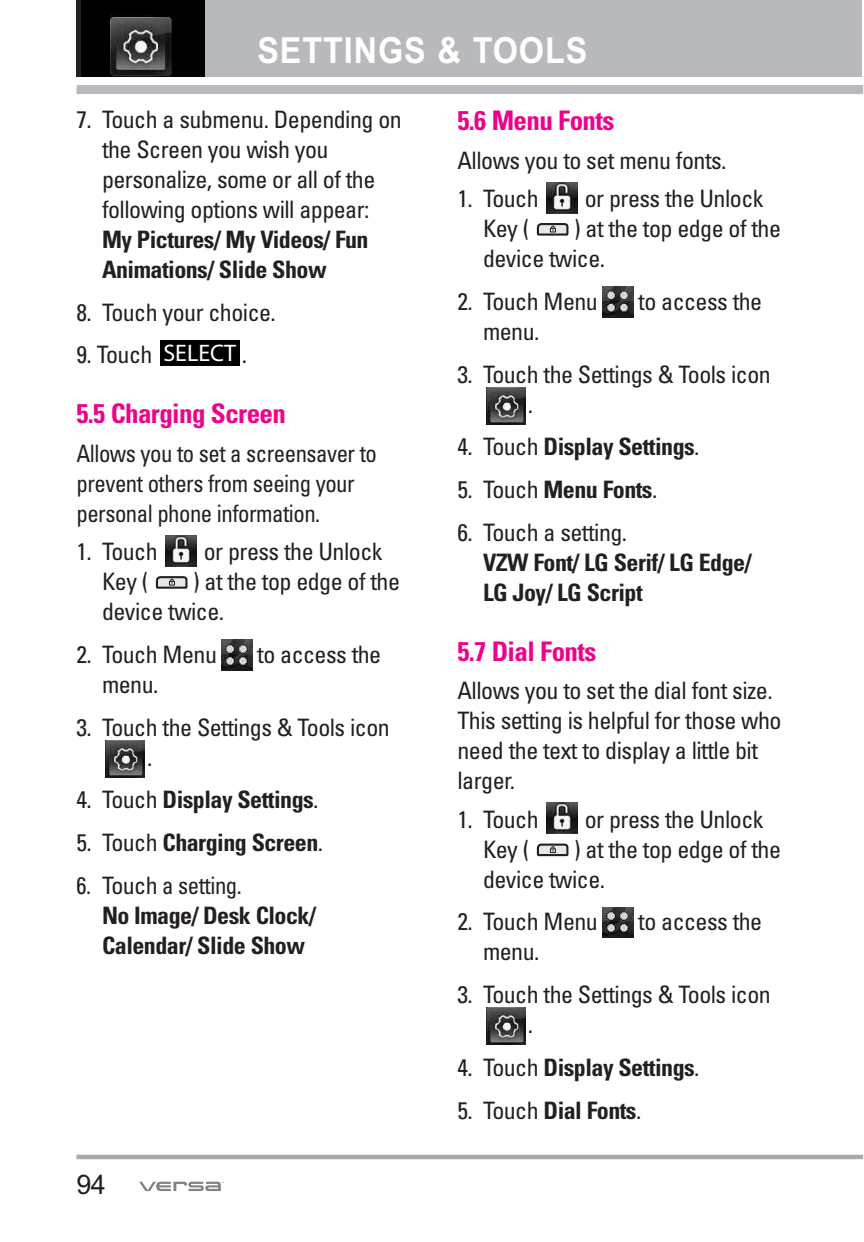
<style>
.page{position:relative;width:864px;height:1242px;background:#fff}
.page>*{position:absolute;margin:0;border:0;box-sizing:border-box;transform-origin:0 0}
.t1{font:700 36px "Arial";letter-spacing:.03em;color:#fff;scale:.9 1}
.t2{font:700 condensed 27px "Univers";letter-spacing:-.02em;color:#ed028c}
.t3{font:27px "Arial";color:#231f20}
.t4{font:condensed 24px/30px "Univers";letter-spacing:-.02em;color:#231f20}
.t5{font:700 condensed 24px/30px "Univers";letter-spacing:-.02em;color:#231f20}
.t6{font:condensed 24px/30px "Univers";letter-spacing:-.02em;color:#231f20;scale:.95 1}
.t7{font:24px "Myriad";color:#fff}
.s1{font-family:"Univers";font-stretch:condensed;color:#231f20}
.s2{font-weight:400}
</style>
<div class="page">
<hr style="left:77px;top:1155px;width:786px;height:4px;background:#a8a9ad">
<div style="left:77px;top:85px;width:786px;height:9px;background:#b8b9bc"></div>
<div style="left:96px;top:0;width:766px;height:77px;background:#b8b9bc"></div>
<svg style="left:139px;top:1182px;width:85px;height:9px"></svg>
<div style="left:77px;top:0;width:127px;height:77px;background:#231f20"></div>
<img style="left:81px;top:0;width:123px;height:77px">
<img style="left:486px;top:1008px;width:40px;height:37px">
<img style="left:603px;top:907px;width:30px;height:31px">
<svg style="left:536px;top:843px;width:33px;height:14px"></svg>
<img style="left:547px;top:803px;width:30px;height:31px">
<img style="left:486px;top:387px;width:40px;height:37px">
<img style="left:603px;top:286px;width:30px;height:31px">
<svg style="left:536px;top:223px;width:33px;height:13px"></svg>
<img style="left:547px;top:182px;width:30px;height:31px">
<img style="left:105px;top:740px;width:40px;height:37px">
<img style="left:222px;top:640px;width:30px;height:30px">
<svg style="left:155px;top:576px;width:33px;height:13px"></svg>
<img style="left:166px;top:536px;width:30px;height:30px">
<div style="left:160px;top:340px;width:79px;height:26px;background:#000"></div>
<h1 class="t1" style="left:257px;top:30px;width:368px">SETTINGS &amp; TOOLS</h1>
<p class="t4" style="left:102px;top:106px;width:301px;text-indent:-26px">7. Touch a submenu. Depending on the Screen you wish you personalize, some or all of the following options will appear:</p>
<p class="t5" style="left:102px;top:226px;width:268px">My Pictures/ My Videos/ Fun<br>Animations/ Slide Show</p>
<p class="t4" style="left:77px;top:299px;width:201px">8. Touch your choice.</p>
<p class="t4" style="left:77px;top:342px;width:77px">9. Touch</p>
<p class="t7" style="left:163px;top:344px;width:85px">SELECT <span class="s1">.</span></p>
<p class="t2" style="left:77px;top:404px;width:211px">5.5 Charging Screen</p>
<p class="t6" style="left:77px;top:440px;width:318px">Allows you to set a screensaver to prevent others from seeing your personal phone information.</p>
<p class="t4" style="left:77px;top:539px;width:83px">1. Touch</p>
<p class="t4" style="left:204px;top:539px;width:180px">or press the Unlock</p>
<p class="t4" style="left:102px;top:569px;width:48px">Key (</p>
<p class="t4" style="left:102px;top:569px;width:300px;text-indent:91px">) at the top edge of the device twice.</p>
<p class="t4" style="left:77px;top:641px;width:142px">2. Touch Menu</p>
<p class="t4" style="left:257px;top:641px;width:126px">to access the</p>
<p class="t4" style="left:102px;top:671px;width:58px">menu.</p>
<p class="t4" style="left:147px;top:714px;width:244px;text-indent:-70px">3. Touch the Settings &amp; Tools icon .</p>
<p class="t5" style="left:77px;top:787px;width:243px"><span class="s2">4. Touch</span> Display Settings<span class="s2">.</span></p>
<p class="t5" style="left:77px;top:830px;width:248px"><span class="s2">5. Touch</span> Charging Screen<span class="s2">.</span></p>
<p class="t6" style="left:77px;top:872px;width:176px">6. Touch a setting.</p>
<p class="t5" style="left:102px;top:902px;width:215px">No Image/ Desk Clock/<br>Calendar/ Slide Show</p>
<p class="t3" style="left:77px;top:1169px;width:31px">94</p>
<p class="t2" style="left:458px;top:111px;width:158px">5.6 Menu Fonts</p>
<p class="t4" style="left:458px;top:147px;width:271px">Allows you to set menu fonts.</p>
<p class="t4" style="left:458px;top:185px;width:83px">1. Touch</p>
<p class="t4" style="left:585px;top:185px;width:180px">or press the Unlock</p>
<p class="t4" style="left:483px;top:215px;width:48px">Key (</p>
<p class="t4" style="left:483px;top:215px;width:300px;text-indent:91px">) at the top edge of the device twice.</p>
<p class="t4" style="left:458px;top:288px;width:142px">2. Touch Menu</p>
<p class="t4" style="left:638px;top:288px;width:126px">to access the</p>
<p class="t4" style="left:483px;top:318px;width:58px">menu.</p>
<p class="t4" style="left:528px;top:361px;width:244px;text-indent:-70px">3. Touch the Settings &amp; Tools icon .</p>
<p class="t5" style="left:458px;top:434px;width:243px"><span class="s2">4. Touch</span> Display Settings<span class="s2">.</span></p>
<p class="t5" style="left:458px;top:477px;width:201px"><span class="s2">5. Touch</span> Menu Fonts<span class="s2">.</span></p>
<p class="t4" style="left:458px;top:519px;width:171px">6. Touch a setting.</p>
<p class="t5" style="left:483px;top:549px;width:270px">VZW Font/ LG Serif/ LG Edge/<br>LG Joy/ LG Script</p>
<p class="t2" style="left:458px;top:641px;width:140px">5.7 Dial Fonts</p>
<p class="t4" style="left:458px;top:678px;width:326px">Allows you to set the dial font size.<br>This setting is helpful for those who need the text to display a little bit larger.</p>
<p class="t4" style="left:458px;top:806px;width:83px">1. Touch</p>
<p class="t4" style="left:585px;top:806px;width:180px">or press the Unlock</p>
<p class="t4" style="left:483px;top:836px;width:48px">Key (</p>
<p class="t4" style="left:483px;top:836px;width:300px;text-indent:91px">) at the top edge of the device twice.</p>
<p class="t4" style="left:458px;top:909px;width:142px">2. Touch Menu</p>
<p class="t4" style="left:638px;top:909px;width:126px">to access the</p>
<p class="t4" style="left:483px;top:939px;width:58px">menu.</p>
<p class="t4" style="left:528px;top:982px;width:244px;text-indent:-70px">3. Touch the Settings &amp; Tools icon .</p>
<p class="t5" style="left:458px;top:1054px;width:243px"><span class="s2">4. Touch</span> Display Settings<span class="s2">.</span></p>
<p class="t5" style="left:458px;top:1097px;width:185px"><span class="s2">5. Touch</span> Dial Fonts<span class="s2">.</span></p>
</div>
